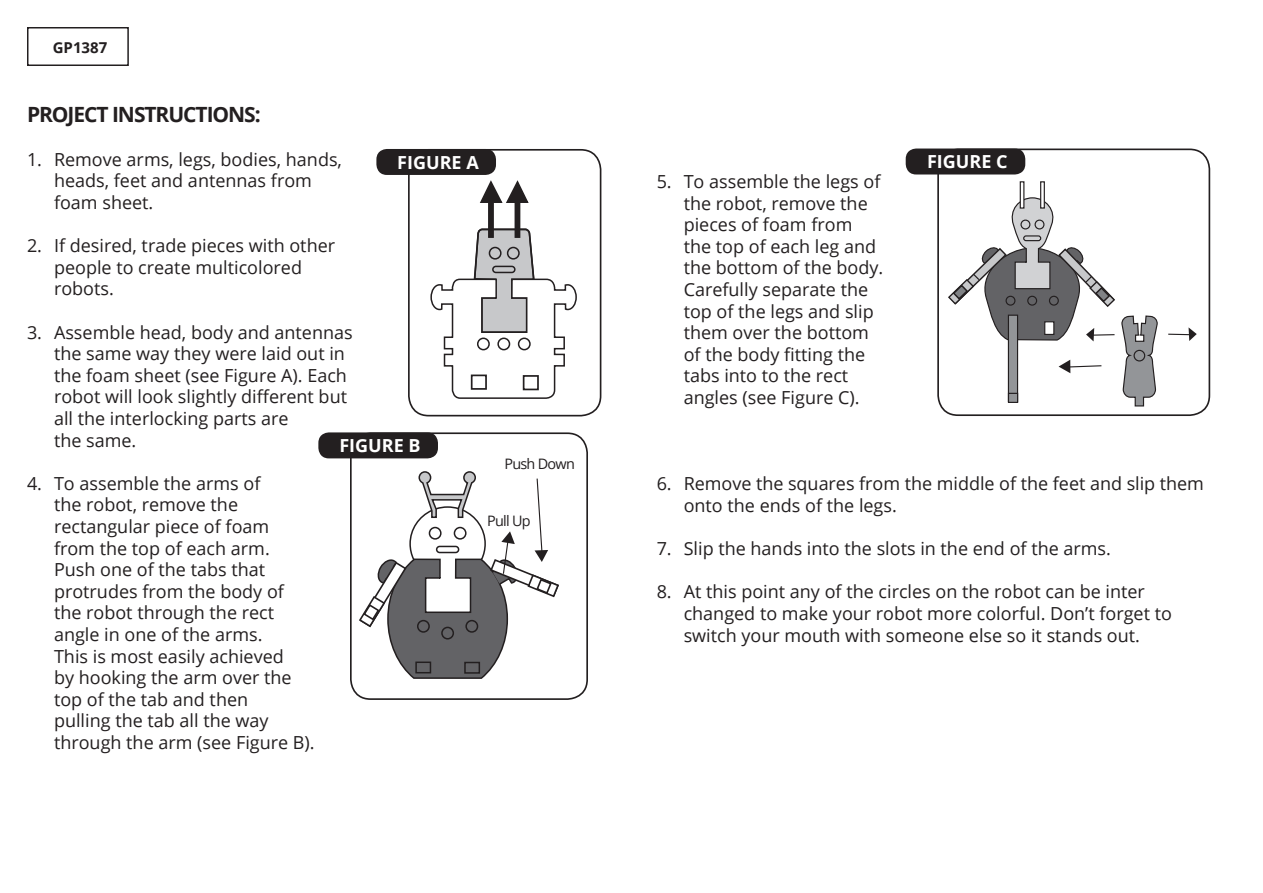
<style>
.page{position:relative;width:1263px;height:893px;background:#fff}
.page>*{position:absolute;margin:0;border:0;box-sizing:border-box;transform-origin:0 0}
.t1{font:700 21px "Open Sans";letter-spacing:-.05em;color:#231f20}
.t2{font:18px/21.6px "Open Sans";color:#231f20}
.t3{font:700 18px "Open Sans";color:#fff}
.t4{font:700 15px "Open Sans";color:#231f20}
.t5{font:14.4px "Open Sans";letter-spacing:-.05em;color:#231f20}
</style>
<div class="page">
<div style="left:27px;top:27px;width:102px;height:39px;border:2px solid #231f20"></div>
<div style="left:408px;top:149px;width:193px;height:267px;border:2px solid #231f20;border-radius:20px"></div>
<svg style="left:430px;top:180px;width:147px;height:219px"></svg>
<div style="left:498px;top:338px;width:11px;height:12px;background:#fff;border-radius:50%"></div>
<div style="left:497px;top:338px;width:13px;height:12px;border:2px solid #231f20;border-radius:50%"></div>
<div style="left:478px;top:338px;width:11px;height:12px;background:#fff;border-radius:50%"></div>
<div style="left:477px;top:338px;width:13px;height:12px;border:2px solid #231f20;border-radius:50%"></div>
<div style="left:508px;top:247px;width:11px;height:12px;background:#c7c8ca;border-radius:50%"></div>
<div style="left:507px;top:247px;width:13px;height:13px;border:2px solid #231f20;border-radius:50%"></div>
<div style="left:489px;top:247px;width:12px;height:12px;background:#c7c8ca;border-radius:50%"></div>
<div style="left:489px;top:247px;width:13px;height:13px;border:2px solid #231f20;border-radius:50%"></div>
<div style="left:519px;top:338px;width:11px;height:12px;background:#fff;border-radius:50%"></div>
<div style="left:518px;top:338px;width:13px;height:12px;border:2px solid #231f20;border-radius:50%"></div>
<div style="left:493px;top:266px;width:22px;height:6px;background:#c7c8ca;border-radius:3px"></div>
<div style="left:492px;top:266px;width:24px;height:7px;border:2px solid #231f20;border-radius:3px"></div>
<svg style="left:488px;top:193px;width:6px;height:45px"></svg>
<div style="left:514px;top:193px;width:6px;height:45px;background:#231f20;border:2px solid #231f20"></div>
<div style="left:523px;top:375px;width:16px;height:15px;background:#fff;border:2px solid #231f20"></div>
<div style="left:471px;top:375px;width:16px;height:15px;background:#fff;border:2px solid #231f20"></div>
<div style="left:376px;top:149px;width:120px;height:26px;background:#231f20;border-radius:11px"></div>
<div style="left:350px;top:432px;width:238px;height:268px;border:2px solid #231f20;border-radius:20px"></div>
<div style="left:318px;top:432px;width:120px;height:26px;background:#231f20;border-radius:11px"></div>
<svg style="left:359px;top:471px;width:200px;height:208px"></svg>
<div style="left:937px;top:149px;width:273px;height:267px;border:2px solid #231f20;border-radius:20px"></div>
<svg style="left:1020px;top:181px;width:4px;height:16px"></svg>
<svg style="left:1040px;top:181px;width:5px;height:16px"></svg>
<div style="left:906px;top:149px;width:119px;height:25px;background:#231f20;border-radius:11px"></div>
<svg style="left:948px;top:197px;width:210px;height:210px"></svg>
<svg style="left:1168px;top:327px;width:29px;height:14px"></svg>
<p class="t4" style="left:53px;top:37px;width:56px">GP1387</p>
<p class="t1" style="left:27px;top:100px;width:235px">PROJECT INSTRUCTIONS:</p>
<p class="t2" style="left:54px;top:148px;width:290px;text-indent:-27px">1. Remove arms, legs, bodies, hands, heads, feet and antennas from foam sheet.</p>
<p class="t2" style="left:54px;top:234px;width:283px;text-indent:-27px">2. If desired, trade pieces with other people to create multicolored robots.</p>
<p class="t2" style="left:54px;top:321px;width:300px;text-indent:-27px">3. Assemble head, body and antennas the same way they were laid out in the foam sheet (see Figure A). Each robot will look slightly different but all the interlocking parts are<br>the same.</p>
<p class="t2" style="left:54px;top:472px;width:262px;text-indent:-27px">4. To assemble the arms of<br>the robot, remove the rectangular piece of foam from the top of each arm.<br>Push one of the tabs that protrudes from the body of the robot through the rect angle in one of the arms.<br>This is most easily achieved<br>by hooking the arm over the top of the tab and then<br>pulling the tab all the way through the arm (see Figure B).</p>
<p class="t3" style="left:397px;top:149px;width:83px">FIGURE A</p>
<p class="t3" style="left:339px;top:433px;width:83px">FIGURE B</p>
<p class="t5" style="left:504px;top:453px;width:72px">Push Down</p>
<p class="t5" style="left:487px;top:510px;width:45px">Pull Up</p>
<p class="t2" style="left:684px;top:170px;width:201px;text-indent:-27px">5. To assemble the legs of the robot, remove the pieces of foam from the top of each leg and the bottom of the body.<br>Carefully separate the top of the legs and slip them over the bottom of the body fitting the tabs into to the rect angles (see Figure C).</p>
<p class="t3" style="left:927px;top:149px;width:82px">FIGURE C</p>
<p class="t2" style="left:684px;top:473px;width:522px;text-indent:-27px">6. Remove the squares from the middle of the feet and slip them onto the ends of the legs.</p>
<p class="t2" style="left:657px;top:537px;width:456px">7. Slip the hands into the slots in the end of the arms.</p>
<p class="t2" style="left:684px;top:581px;width:490px;text-indent:-27px">8. At this point any of the circles on the robot can be inter changed to make your robot more colorful. Don’t forget to switch your mouth with someone else so it stands out.</p>
</div>
